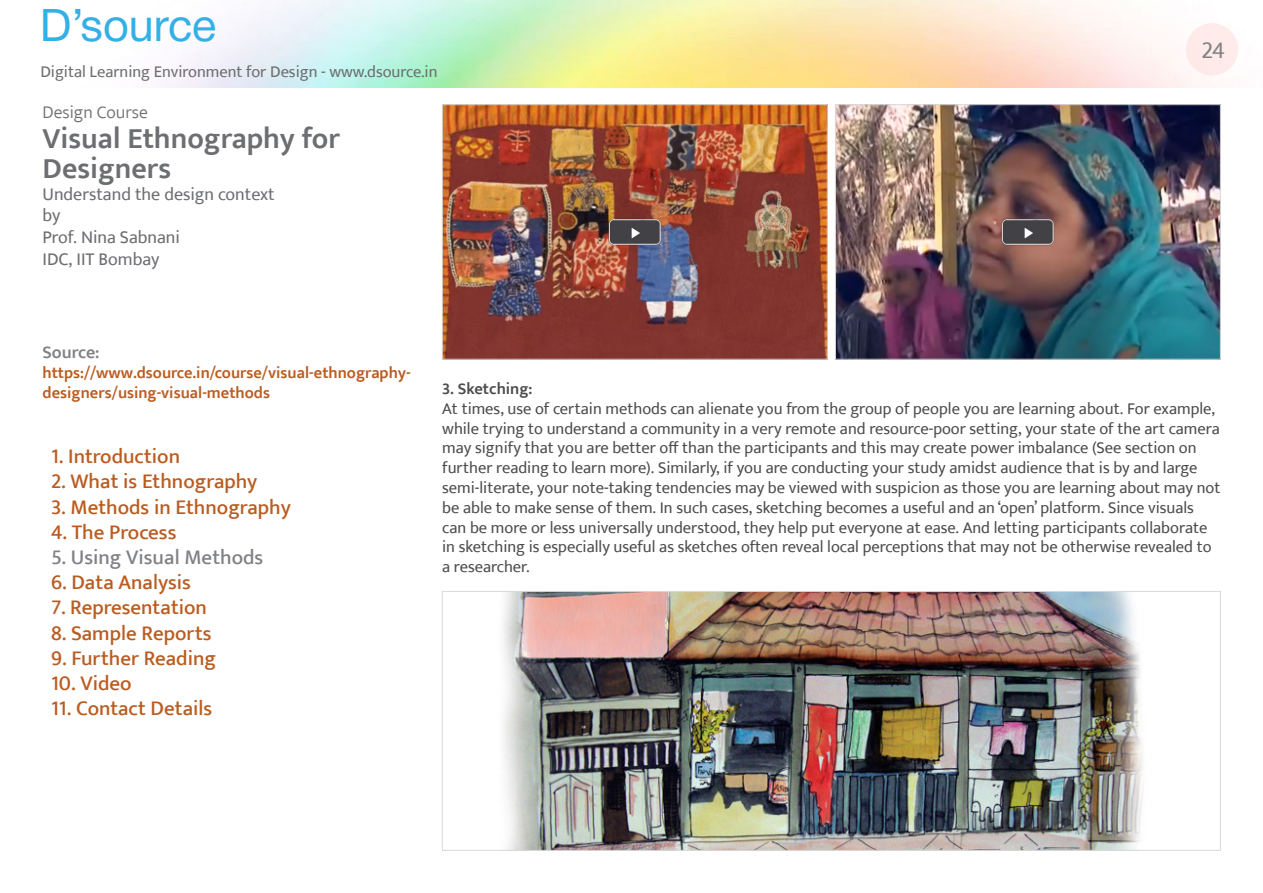
<style>
.page{position:relative;width:1263px;height:893px;background:#fff}
.page>*{position:absolute;margin:0;border:0;box-sizing:border-box;transform-origin:0 0}
.t1{font:45px "Helvetica Neue";color:#33b0e5}
.t2{font:600 30px/30px "Ek Mukta";color:#6d6e71}
.t3{font:24px "Ek Mukta";color:#808285}
.t4{font:500 21px "Ek Mukta";color:#ba5c20}
.t5{font:500 21px "Ek Mukta";color:#808285}
.t6{font:18px/21.6px "Ek Mukta";color:#6d6e71}
.t7{font:300 18px "Ek Mukta";color:#6d6e71}
.t8{font:600 18px "Ek Mukta";color:#808285}
.t9{font:16.5px/19.8px "Ek Mukta";color:#4d4d4f}
.t10{font:600 16.5px/19.8px "Ek Mukta";color:#bb5c20}
.t11{font:16.5px "Ek Mukta";color:#6d6e71}
.t12{font:600 16.5px "Ek Mukta";color:#4d4d4f}
</style>
<div class="page">
<div style="left:1186px;top:23px;width:52px;height:52px;background:#feeaea;border-radius:50%"></div>
<img style="left:444px;top:107px;width:381px;height:250px">
<img style="left:837px;top:107px;width:381px;height:250px">
<div style="left:835px;top:105px;width:385px;height:254px;border:1px solid #d9d9d9"></div>
<img style="left:503px;top:593px;width:640px;height:255px">
<div style="left:442px;top:591px;width:778px;height:259px;border:1px solid #d9d9d9"></div>
<h1 class="t1" style="left:40px;top:-7px;width:178px">D’source</h1>
<p class="t11" style="left:40px;top:62px;width:399px">Digital Learning Environment for Design - www.dsource.in</p>
<p class="t7" style="left:43px;top:101px;width:107px">Design Course</p>
<h2 class="t2" style="left:43px;top:123px;width:299px">Visual Ethnography for<br>Designers</h2>
<p class="t6" style="left:43px;top:183px;width:234px">Understand the design context by<br>Prof. Nina Sabnani<br>IDC, IIT Bombay</p>
<h3 class="t3" style="left:1201px;top:35px;width:25px">24</h3>
<p class="t8" style="left:43px;top:342px;width:59px">Source:</p>
<p class="t10" style="left:43px;top:363px;width:370px">https://www.dsource.in/course/visual-ethnography&shy;designers/using-visual-methods</p>
<p class="t4" style="left:51px;top:444px;width:131px">1. Introduction</p>
<p class="t4" style="left:51px;top:469px;width:208px">2. What is Ethnography</p>
<p class="t4" style="left:51px;top:494px;width:241px">3. Methods in Ethnography</p>
<p class="t4" style="left:51px;top:519px;width:127px">4. The Process</p>
<p class="t5" style="left:51px;top:544px;width:214px">5. Using Visual Methods</p>
<p class="t4" style="left:51px;top:570px;width:141px">6. Data Analysis</p>
<p class="t4" style="left:51px;top:595px;width:157px">7. Representation</p>
<p class="t4" style="left:51px;top:620px;width:162px">8. Sample Reports</p>
<p class="t4" style="left:51px;top:645px;width:166px">9. Further Reading</p>
<p class="t4" style="left:51px;top:670px;width:82px">10. Video</p>
<p class="t4" style="left:51px;top:696px;width:163px">11. Contact Details</p>
<p class="t12" style="left:442px;top:379px;width:92px">3. Sketching:</p>
<p class="t9" style="left:442px;top:398px;width:780px">At times, use of certain methods can alienate you from the group of people you are learning about. For example, while trying to understand a community in a very remote and resource-poor setting, your state of the art camera may signify that you are better off than the participants and this may create power imbalance (See section on further reading to learn more). Similarly, if you are conducting your study amidst audience that is by and large semi-literate, your note-taking tendencies may be viewed with suspicion as those you are learning about may not be able to make sense of them. In such cases, sketching becomes a useful and an ‘open’ platform. Since visuals can be more or less universally understood, they help put everyone at ease. And letting participants collaborate in sketching is especially useful as sketches often reveal local perceptions that may not be otherwise revealed to a researcher.</p>
</div>
